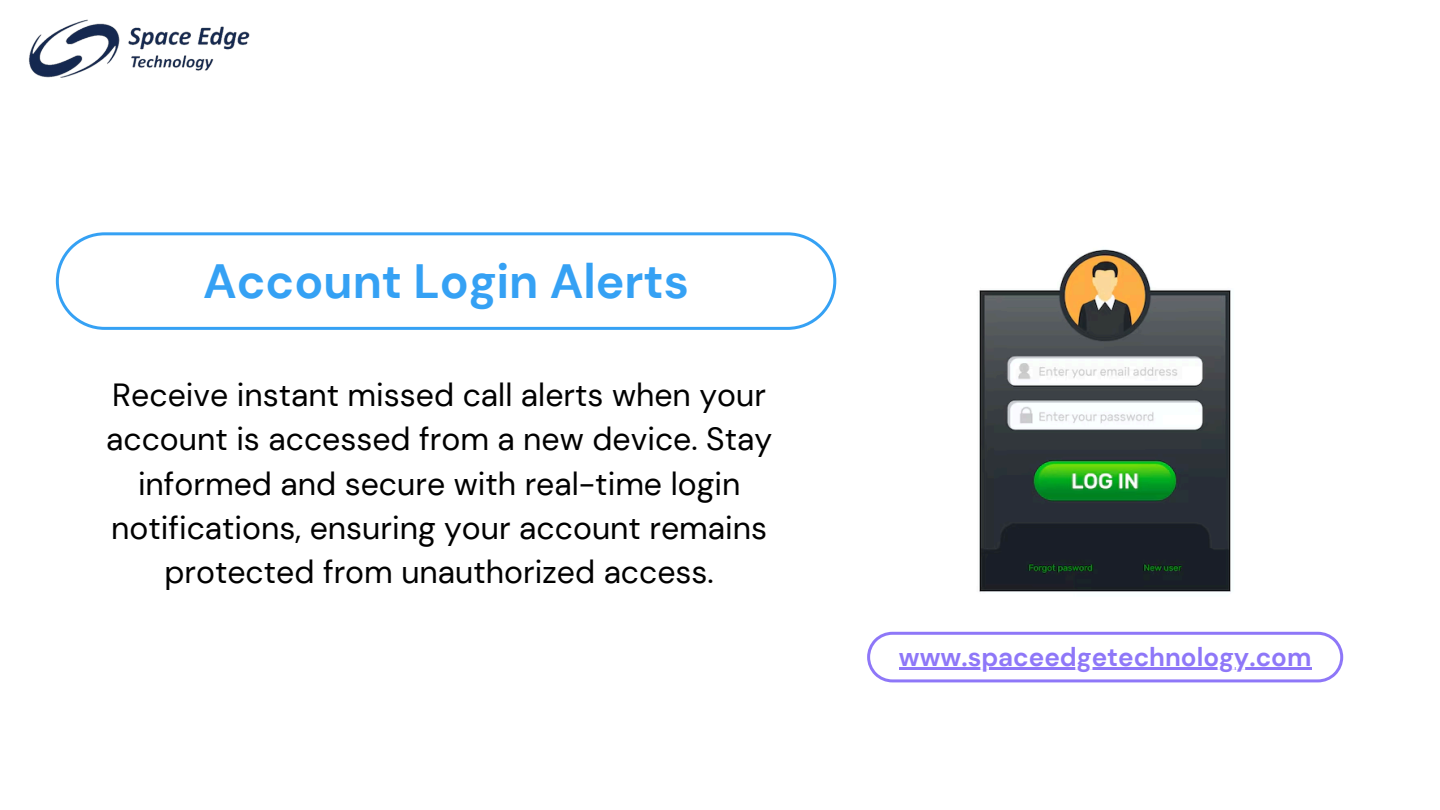
<style>
.page{position:relative;width:1440px;height:810px;background:#fff}
.page>*{position:absolute;margin:0;border:0;box-sizing:border-box;transform-origin:0 0}
.t1{font:700 48px "DM Sans";color:#35a1f4}
.t2{font:32px/44.2px "DM Sans";color:#000;text-align:center}
.t3{font:700 26px "DM Sans";color:#8e77f8}
</style>
<div class="page">
<svg style="left:56px;top:232px;width:780px;height:98px"></svg>
<img style="left:878px;top:178px;width:454px;height:454px;border-radius:50%">
<img style="left:29px;top:19px;width:221px;height:59px">
<svg style="left:867px;top:632px;width:476px;height:50px"></svg>
<hr style="left:899px;top:667px;width:412px;height:2px;background:#8e77f8">
<p class="t1" style="left:203px;top:250px;width:487px">Account Login Alerts</p>
<h2 class="t2" style="left:106px;top:373px;width:667px">Receive instant missed call alerts when your account is accessed from a new device. Stay informed and secure with real-time login notifications, ensuring your account remains protected from unauthorized access.</h2>
<p class="t3" style="left:899px;top:640px;width:414px">www.spaceedgetechnology.com</p>
</div>
